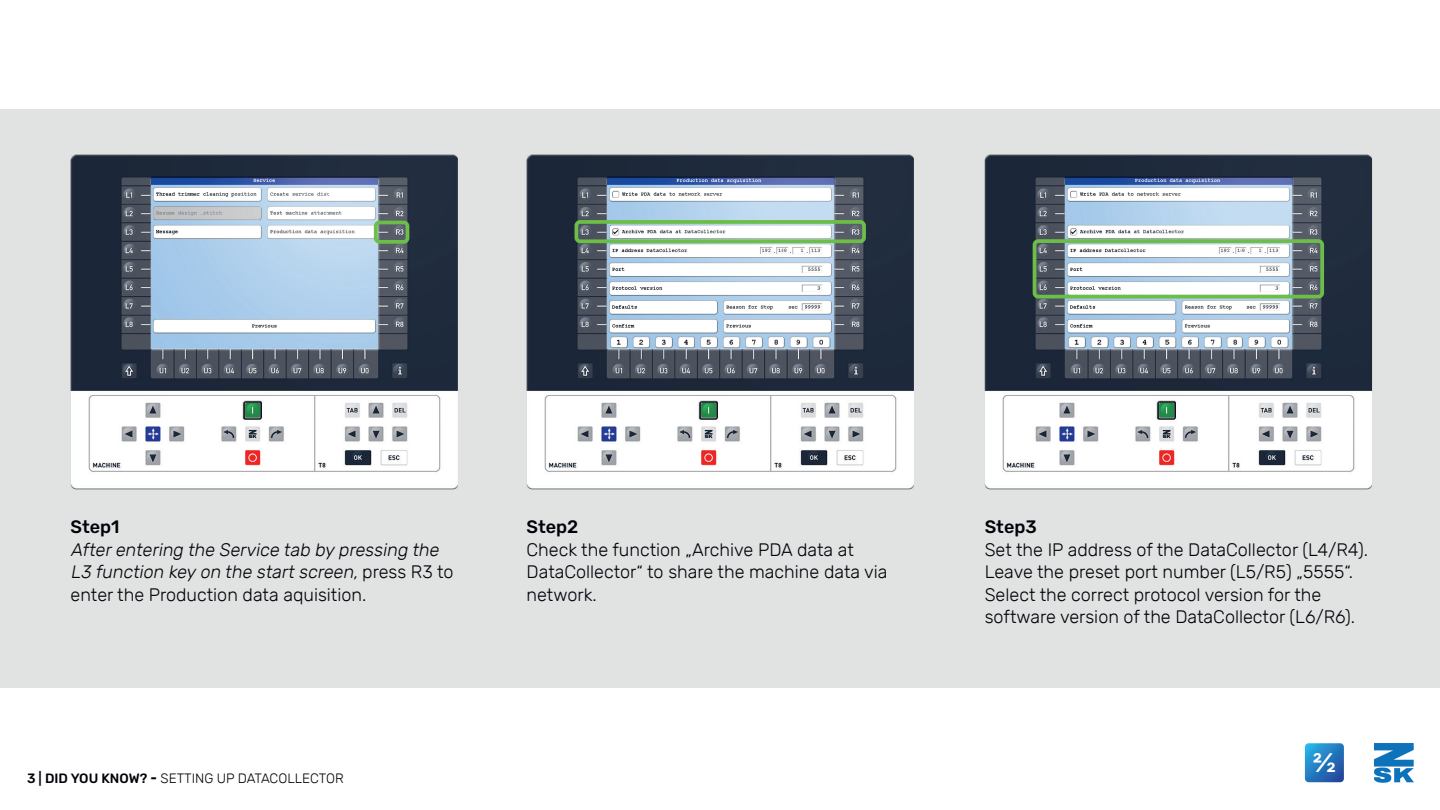
<style>
.page{position:relative;width:1440px;height:810px;background:#fff}
.page>*{position:absolute;margin:0;border:0;box-sizing:border-box;transform-origin:0 0}
.t1{font:500 27px "Rubik";color:#fff}
.t2{font:300 18px/22.5px "Rubik";color:#000208}
.t3{font:italic 300 18px/22.5px "Rubik";color:#000208}
.t4{font:500 18px "Rubik";color:#000208}
.t5{font:300 13.5px "Rubik";color:#000208}
.s1{font-style:normal}
.s2{font-weight:500}
.s3{font-weight:700}
</style>
<div class="page">
<img style="left:1374px;top:743px;width:39px;height:40px">
<div style="left:0;top:110px;width:1440px;height:578px;background:#e1e2e2"></div>
<img style="left:71px;top:155px;width:387px;height:334px">
<img style="left:151px;top:178px;width:227px;height:170px">
<svg style="left:1305px;top:743px;width:39px;height:39px"></svg>
<img style="left:527px;top:155px;width:387px;height:334px">
<img style="left:607px;top:178px;width:227px;height:170px">
<div style="left:374px;top:221px;width:35px;height:23px;border:4px solid #6cbe49;border-radius:4px"></div>
<img style="left:985px;top:155px;width:387px;height:334px">
<img style="left:1065px;top:178px;width:227px;height:170px">
<div style="left:574px;top:220px;width:292px;height:23px;border:4px solid #6cbe49;border-radius:4px"></div>
<div style="left:1033px;top:239px;width:291px;height:59px;border:4px solid #6cbe49;border-radius:4px"></div>
<p class="t4" style="left:71px;top:517px;width:51px">Step1</p>
<p class="t3" style="left:71px;top:539px;width:385px">Afterentering the Service tab by pressing the<br>L3 function key on the startscreen,<span class="s1">p r e s s R 3 t o enter the Production data aquisition.</span></p>
<p class="t5" style="left:27px;top:771px;width:318px"><span class="s2">3 | DID YOU KNOW?</span> <span class="s3">-</span> SETTING UP DATACOLLECTOR</p>
<p class="t4" style="left:527px;top:517px;width:53px">Step2</p>
<p class="t2" style="left:527px;top:539px;width:362px">Check the function „Archive PDA data at<br>DataCollector“ to share the machine data via network.</p>
<p class="t4" style="left:985px;top:517px;width:54px">Step3</p>
<p class="t2" style="left:985px;top:539px;width:385px">Set the IP address of the DataCollector (L4/R4).<br>Leave the preset port number (L5/R5) „5555“.<br>Select the correct protocol version for the software version of the DataCollector (L6/R6).</p>
<h1 class="t1" style="left:1313px;top:747px;width:25px">2⁄2</h1>
</div>
